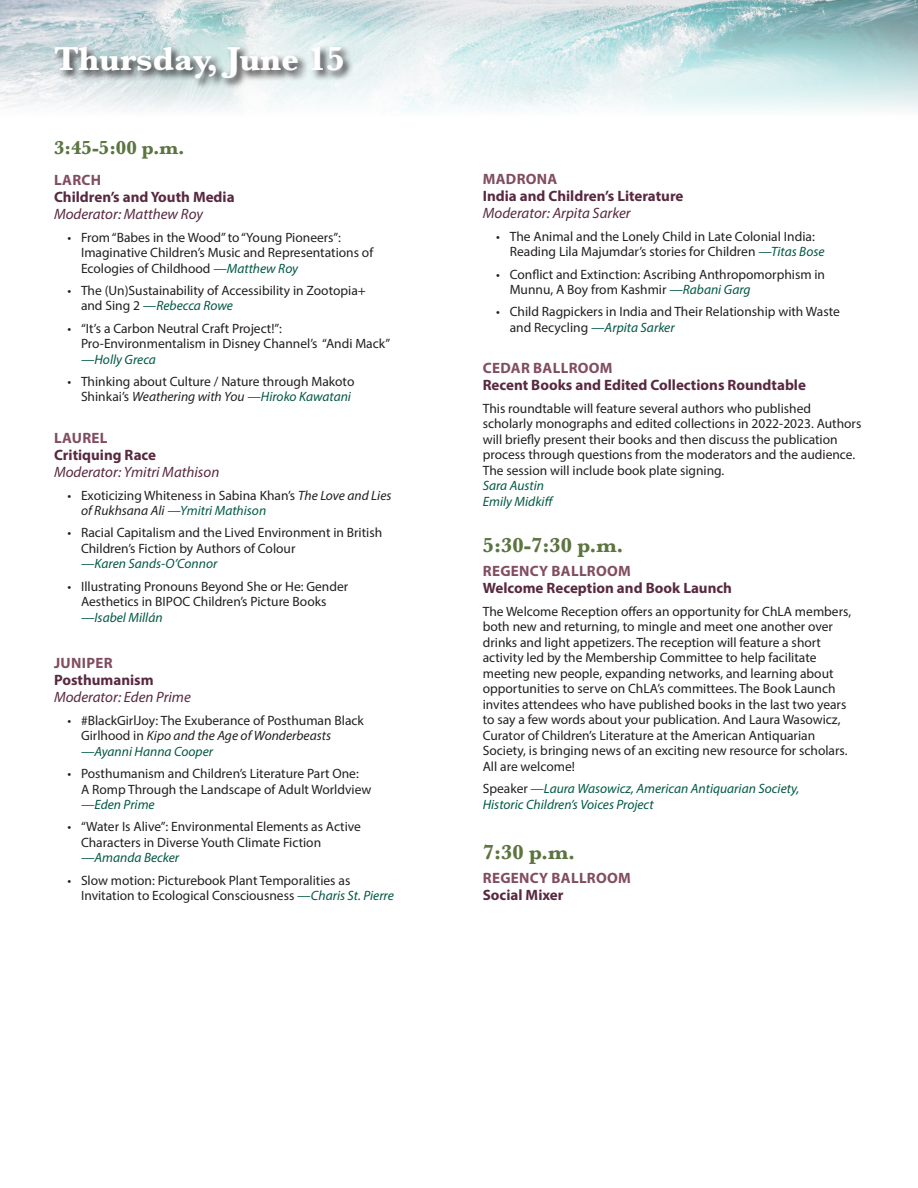
<style>
.page{position:relative;width:918px;height:1188px;background:#fff}
.page>*{position:absolute;margin:0;border:0;box-sizing:border-box;transform-origin:0 0}
.Heading_1{font:700 34.5px "Baskerville";color:#fff}
.Time_subhead{font:700 21px "Baskerville";color:#5c7540}
.Time_subhead-2{font:700 19.5px "Baskerville";color:#5c7540}
.class_location{font:700 15px/17.2px "Myriad Pro";color:#582940}
.class_location-2{font:italic 15px "Myriad Pro";color:#582940}
.class_location-3{font:700 15px/17.2px "Myriad Pro";letter-spacing:.02em;color:#824d61}
.body_text{font:13.5px/15.6px "Myriad Pro";color:#231f20}
.class_title_bullets{font:italic 13.5px/15.5px "Myriad Pro";color:#005845}
.body_text-2{font:italic 13.5px "Myriad Pro";color:#005845}
.s1{color:#824d61}
.s2{font-style:italic;color:#005845}
.s3{font-style:italic}
.s4{font-style:normal;color:#231f20}
.s5{color:#582940}
</style>
<div class="page">
<img style="left:0;top:0;width:918px;height:110px">
<hr style="left:917px;top:1px;width:1px;height:373px;background:#c6d371">
<div style="left:52px;top:44px;width:303px;height:46px;background:#231f20;opacity:.75"></div>
<p class="Heading_1" style="left:54px;top:35px;width:293px">Thursday, June 15</p>
<p class="Time_subhead-2" style="left:54px;top:134px;width:132px">3:45-5:00 p.m.</p>
<p class="class_location" style="left:54px;top:171px;width:182px"><span class="s1">LARCH<br></span>Children’s and Youth Media</p>
<p class="class_location-2" style="left:54px;top:205px;width:151px">Moderator: Matthew Roy</p>
<p class="body_text" style="left:81px;top:229px;width:294px;text-indent:-14px">• From “Babes in the Wood” to “Young Pioneers”:<br>Imaginative Children’s Music and Representations of<br>Ecologies of Childhood <span class="s2">—Matthew Roy</span></p>
<p class="body_text" style="left:81px;top:282px;width:286px;text-indent:-14px">• The (Un)Sustainability of Accessibility in Zootopia+ and Sing 2 <span class="s2">—Rebecca Rowe</span></p>
<p class="body_text" style="left:81px;top:320px;width:311px;text-indent:-14px">• “It’s a Carbon Neutral Craft Project!”:<br>Pro-Environmentalism in Disney Channel’s “Andi Mack” <span class="s2">—Holly Greca</span></p>
<p class="body_text" style="left:68px;top:373px;width:288px;text-align:right">• Thinking about Culture / Nature through Makoto<br>Shinkai’s <span class="s3">Weathering with You</span> <span class="s2">—Hiroko Kawatani</span></p>
<p class="class_location" style="left:54px;top:429px;width:104px"><span class="s1">LAUREL<br></span>Critiquing Race</p>
<p class="class_location-2" style="left:54px;top:463px;width:167px">Moderator: Ymitri Mathison</p>
<p class="body_text" style="left:81px;top:487px;width:312px;text-indent:-14px">• Exoticizing Whiteness in Sabina Khan’s <span class="s3">The Love and Lies of Rukhsana Ali</span> <span class="s2">—Ymitri Mathison</span></p>
<p class="body_text" style="left:81px;top:525px;width:303px;text-indent:-14px">• Racial Capitalism and the Lived Environment in British<br>Children’s Fiction by Authors of Colour<br><span class="s2">—Karen Sands-O’Connor</span></p>
<p class="body_text" style="left:81px;top:578px;width:269px;text-indent:-14px">• Illustrating Pronouns Beyond She or He: Gender<br>Aesthetics in BIPOC Children’s Picture Books <span class="s2">—Isabel Millán</span></p>
<p class="class_location" style="left:54px;top:654px;width:101px"><span class="s1">JUNIPER<br></span>Posthumanism</p>
<p class="class_location-2" style="left:54px;top:688px;width:138px">Moderator: Eden Prime</p>
<p class="body_text" style="left:81px;top:712px;width:284px;text-indent:-14px">• #BlackGirlJoy: The Exuberance of Posthuman Black<br>Girlhood in <span class="s3">Kipo and the Age of Wonderbeasts </span><span class="s2">—Ayanni Hanna Cooper</span></p>
<p class="body_text" style="left:81px;top:766px;width:292px;text-indent:-14px">• Posthumanism and Children’s Literature Part One:<br>A Romp Through the Landscape of Adult Worldview <span class="s2">—Eden Prime</span></p>
<p class="body_text" style="left:81px;top:819px;width:282px;text-indent:-14px">• “Water Is Alive”: Environmental Elements as Active<br>Characters in Diverse Youth Climate Fiction <span class="s2">—Amanda Becker</span></p>
<p class="body_text" style="left:81px;top:872px;width:314px;text-indent:-14px">• Slow motion: Picturebook Plant Temporalities as<br>Invitation to Ecological Consciousness <span class="s2">—Charis St. Pierre</span></p>
<p class="class_location" style="left:483px;top:170px;width:202px"><span class="s1">MADRONA<br></span>India and Children’s Literature</p>
<p class="class_location-2" style="left:483px;top:204px;width:149px">Moderator: Arpita Sarker</p>
<p class="body_text" style="left:510px;top:228px;width:316px;text-indent:-14px">• The Animal and the Lonely Child in Late Colonial India:<br>Reading Lila Majumdar’s stories for Children <span class="s2">—Titas Bose</span></p>
<p class="body_text" style="left:510px;top:266px;width:317px;text-indent:-14px">• Conflict and Extinction: Ascribing Anthropomorphism in<br>Munnu, A Boy from Kashmir <span class="s2">—Rabani Garg</span></p>
<p class="body_text" style="left:510px;top:304px;width:332px;text-indent:-14px">• Child Ragpickers in India and Their Relationship with Waste and Recycling <span class="s2">—Arpita Sarker</span></p>
<p class="class_location" style="left:483px;top:359px;width:325px"><span class="s1">CEDAR BALLROOM<br></span>Recent Books and Edited Collections Roundtable</p>
<p class="body_text" style="left:483px;top:400px;width:380px">This roundtable will feature several authors who published scholarly monographs and edited collections in 2022-2023. Authors will briefly present their books and then discuss the publication process through questions from the moderators and the audience.<br>The session will include book plate signing.</p>
<p class="body_text-2" style="left:483px;top:477px;width:63px">Sara Austin</p>
<p class="body_text-2" style="left:483px;top:493px;width:73px">Emily Midkiff</p>
<p class="Time_subhead" style="left:483px;top:531px;width:142px">5:30-7:30 p.m.</p>
<p class="class_location" style="left:483px;top:562px;width:251px"><span class="s1">REGENCY BALLROOM<br></span>Welcome Reception and Book Launch</p>
<p class="body_text" style="left:483px;top:603px;width:370px">The Welcome Reception offers an opportunity for ChLA members, both new and returning, to mingle and meet one another over drinks and light appetizers. The reception will feature a short activity led by the Membership Committee to help facilitate meeting new people, expanding networks, and learning about opportunities to serve on ChLA’s committees. The Book Launch invites attendees who have published books in the last two years to say a few words about your publication. And Laura Wasowicz, Curator of Children’s Literature at the American Antiquarian Society, is bringing news of an exciting new resource for scholars.<br>All are welcome!</p>
<p class="class_title_bullets" style="left:483px;top:781px;width:318px"><span class="s4">Speaker</span> —Laura Wasowicz, American Antiquarian Society,<br>Historic Children’s Voices Project</p>
<p class="Time_subhead" style="left:483px;top:837px;width:94px">7:30 p.m.</p>
<p class="class_location-3" style="left:483px;top:868px;width:150px">REGENCY BALLROOM<br><span class="s5">Social Mixer</span></p>
</div>
